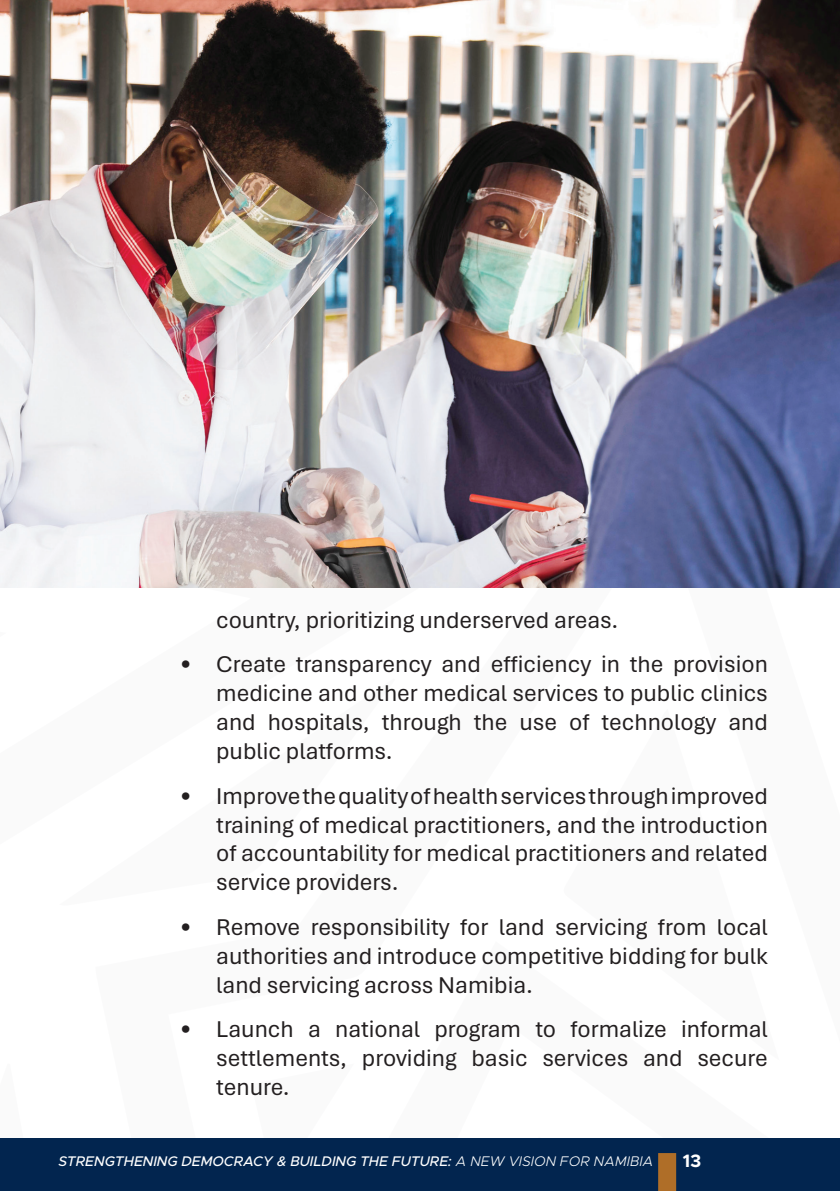
<style>
.page{position:relative;width:840px;height:1191px;background:#fff}
.page>*{position:absolute;margin:0;border:0;box-sizing:border-box;transform-origin:0 0}
.t1{font:24px/28.8px "Aptos";color:#231f20;text-align:justify}
.t2{font:700 18px "Metropolis";color:#fff}
.t3{font:italic 500 14px "Metropolis";color:#fff}
.s1{font-weight:300}
</style>
<div class="page">
<div style="left:0;top:1138px;width:839px;height:53px;background:#02254f"></div>
<div style="left:657px;top:1153px;width:18px;height:38px;background:#af6e28"></div>
<img style="left:0;top:0;width:839px;height:587px">
<p class="t1" style="left:216px;top:604px;width:403px">country, prioritizing underserved areas.</p>
<p class="t1" style="left:216px;top:649px;width:553px;text-indent:-36px">• Create transparency and efficiency in the provision medicine and other medical services to public clinics and hospitals, through the use of technology and public platforms.</p>
<p class="t1" style="left:216px;top:780px;width:553px;text-indent:-36px">• Improve the quality of health services through improved training of medical practitioners, and the introduction of accountability for medical practitioners and related service providers.</p>
<p class="t1" style="left:216px;top:911px;width:553px;text-indent:-36px">• Remove responsibility for land servicing from local authorities and introduce competitive bidding for bulk land servicing across Namibia.</p>
<p class="t1" style="left:216px;top:1014px;width:553px;text-indent:-36px">• Launch a national program to formalize informal settlements, providing basic services and secure tenure.</p>
<p class="t3" style="left:59px;top:1152px;width:596px">STRENGTHENING DEMOCRACY &amp; BUILDING THE FUTURE: <span class="s1">A NEW VISION FOR NAMIBIA</span></p>
<p class="t2" style="left:682px;top:1149px;width:21px">13</p>
</div>
